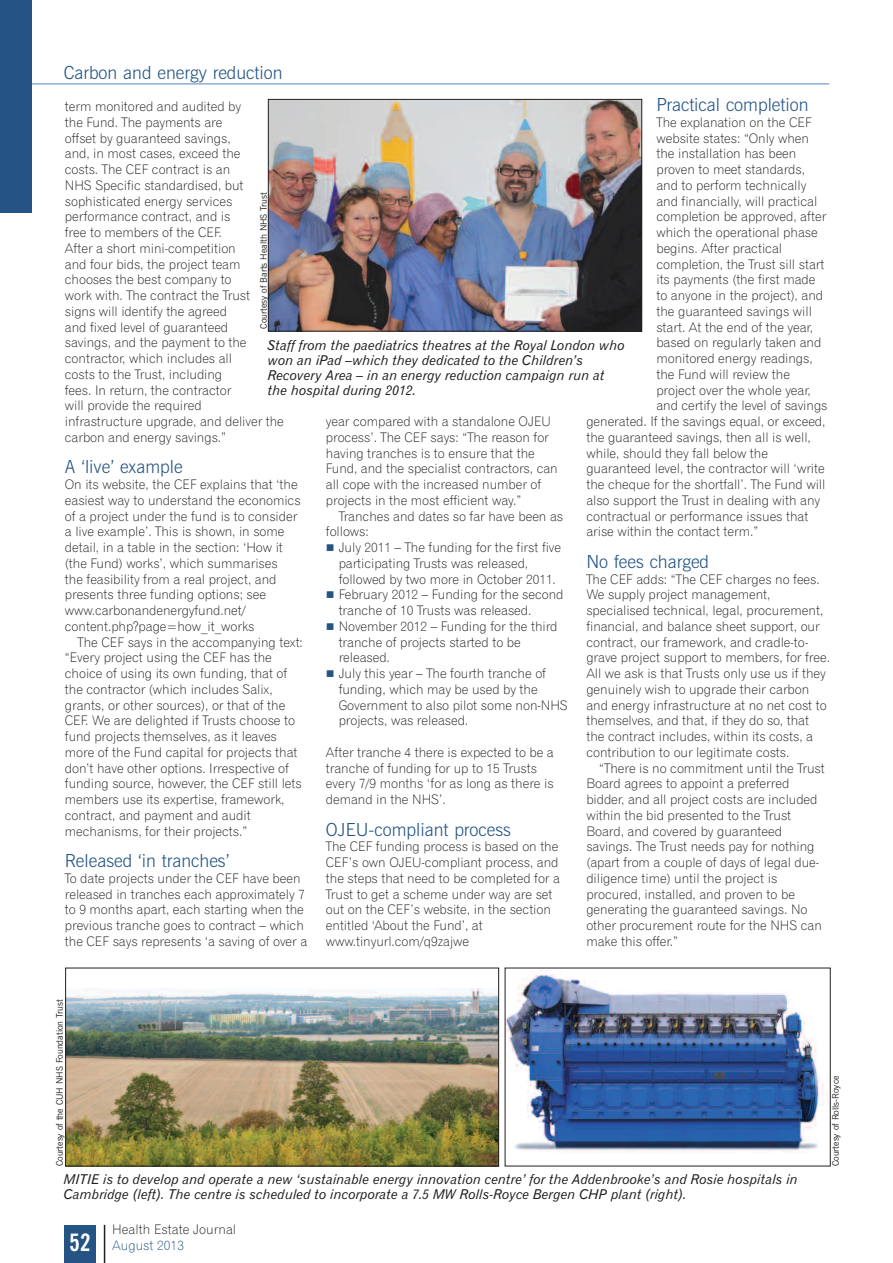
<style>
.page{position:relative;width:893px;height:1263px;background:#fff}
.page>*{position:absolute;margin:0;border:0;box-sizing:border-box;transform-origin:0 0}
.t1{font:700 condensed 24px "News Gothic BT";color:#fff}
.t2{font:300 18px "News Gothic BT";color:#235484}
.t3{font:13.5px/15px "Gothic 720 BT Italic B";color:#231f20}
.t4{font:13.2px/15.8px "Gothic 720 BT Light B";letter-spacing:-.005em;color:#231f20}
.t5{font:13.2px "Gothic 720 BT Light B";color:#235484}
.t6{font:9px "News Gothic BT";color:#231f20}
</style>
<div class="page">
<hr style="left:0;top:83px;width:829px;height:2px;background:#8eaed6">
<div style="left:0;top:0;width:32px;height:212px;background:#235484"></div>
<div style="left:64px;top:1225px;width:32px;height:38px;background:#235484"></div>
<hr style="left:104px;top:1225px;width:1px;height:38px;background:#231f20">
<img style="left:270px;top:101px;width:370px;height:228px">
<div style="left:268px;top:99px;width:374px;height:232px;border:1px solid #231f20"></div>
<img style="left:67px;top:989px;width:430px;height:175px">
<div style="left:65px;top:968px;width:434px;height:198px;border:1px solid #231f20"></div>
<img style="left:507px;top:970px;width:321px;height:182px">
<h2 class="t2" style="left:64px;top:66px;width:220px">Carbon and energy reduction</h2>
<h2 class="t2" style="left:656px;top:98px;width:154px">Practical completion</h2>
<p class="t4" style="left:656px;top:115px;width:157px">The explanation on the CEF</p>
<p class="t4" style="left:656px;top:131px;width:154px">website states: “Only when</p>
<p class="t4" style="left:656px;top:147px;width:141px">the installation has been</p>
<p class="t4" style="left:656px;top:163px;width:150px">proven to meet standards,</p>
<p class="t4" style="left:656px;top:178px;width:151px">and to perform technically</p>
<p class="t4" style="left:656px;top:194px;width:162px">and financially, will practical</p>
<p class="t4" style="left:656px;top:210px;width:171px">completion be approved, after</p>
<p class="t4" style="left:656px;top:226px;width:163px">which the operational phase</p>
<p class="t4" style="left:656px;top:241px;width:127px">begins. After practical</p>
<p class="t4" style="left:656px;top:257px;width:169px">completion, the Trust sill start</p>
<p class="t4" style="left:656px;top:273px;width:161px">its payments (the first made</p>
<p class="t4" style="left:656px;top:289px;width:168px">to anyone in the project), and</p>
<p class="t4" style="left:656px;top:304px;width:157px">the guaranteed savings will</p>
<p class="t4" style="left:656px;top:320px;width:158px">start. At the end of the year,</p>
<p class="t4" style="left:656px;top:336px;width:166px">based on regularly taken and</p>
<p class="t4" style="left:656px;top:352px;width:158px">monitored energy readings,</p>
<p class="t4" style="left:656px;top:367px;width:135px">the Fund will review the</p>
<p class="t4" style="left:656px;top:383px;width:156px">project over the whole year,</p>
<p class="t4" style="left:656px;top:399px;width:173px">and certify the level of savings</p>
<p class="t4" style="left:586px;top:415px;width:241px">generated. If the savings equal, or exceed,</p>
<p class="t4" style="left:586px;top:430px;width:226px">the guaranteed savings, then all is well,</p>
<p class="t4" style="left:586px;top:446px;width:183px">while, should they fall below the</p>
<p class="t4" style="left:586px;top:462px;width:240px">guaranteed level, the contractor will ‘write</p>
<p class="t4" style="left:586px;top:478px;width:241px">the cheque for the shortfall’. The Fund will</p>
<p class="t4" style="left:586px;top:493px;width:235px">also support the Trust in dealing with any</p>
<p class="t4" style="left:586px;top:509px;width:224px">contractual or performance issues that</p>
<p class="t4" style="left:586px;top:525px;width:173px">arise within the contact term.”</p>
<h2 class="t2" style="left:586px;top:555px;width:124px">No fees charged</h2>
<p class="t4" style="left:586px;top:572px;width:245px">The CEF adds: “The CEF charges no fees.<br>We supply project management, specialised technical, legal, procurement, financial, and balance sheet support, our contract, our framework, and cradle-to&shy;grave project support to members, for free.<br>All we ask is that Trusts only use us if they genuinely wish to upgrade their carbon and energy infrastructure at no net cost to themselves, and that, if they do so, that the contract includes, within its costs, a contribution to our legitimate costs.</p>
<p class="t4" style="left:586px;top:761px;width:240px;text-indent:13px">“There is no commitment until the Trust Board agrees to appoint a preferred bidder, and all project costs are included within the bid presented to the Trust Board, and covered by guaranteed savings. The Trust needs pay for nothing (apart from a couple of days of legal due&shy;diligence time) until the project is procured, installed, and proven to be generating the guaranteed savings. No other procurement route for the NHS can make this offer.”</p>
<p class="t4" style="left:65px;top:100px;width:221px">term monitored and audited by<br>the Fund. The payments are<br>offset by guaranteed savings,<br>and, in most cases, exceed the<br>costs. The CEF contract is an<br>NHS Specific standardised, but sophisticated energy services performance contract, and is<br>free to members of the CEF.<br>After a short mini-competition<br>and four bids, the project team chooses the best company to<br>work with. The contract the Trust<br>signs will identify the agreed<br>and fixed level of guaranteed<br>savings, and the payment to the contractor, which includes all<br>costs to the Trust, including<br>fees. In return, the contractor<br>will provide the required<br>infrastructure upgrade, and deliver the carbon and energy savings.”</p>
<h2 class="t2" style="left:65px;top:460px;width:119px">A ‘live’ example</h2>
<p class="t4" style="left:65px;top:478px;width:237px">On its website, the CEF explains that ‘the easiest way to understand the economics of a project under the fund is to consider a live example’. This is shown, in some detail, in a table in the section: ‘How it (the Fund) works’, which summarises<br>the feasibility from a real project, and presents three funding options; see www.carbonandenergyfund.net/ content.php?page=how_it_works</p>
<p class="t4" style="left:65px;top:635px;width:240px;text-indent:13px">The CEF says in the accompanying text: “Every project using the CEF has the choice of using its own funding, that of the contractor (which includes Salix, grants, or other sources), or that of the CEF. We are delighted if Trusts choose to fund projects themselves, as it leaves more of the Fund capital for projects that don’t have other options. Irrespective of funding source, however, the CEF still lets members use its expertise, framework, contract, and payment and audit mechanisms, for their projects.”</p>
<h2 class="t2" style="left:65px;top:854px;width:166px">Released ‘in tranches’</h2>
<p class="t4" style="left:65px;top:871px;width:244px">To date projects under the CEF have been released in tranches each approximately 7 to 9 months apart, each starting when the previous tranche goes to contract – which the CEF says represents ‘a saving of over a</p>
<p class="t6" style="left:260px;top:329px;width:138px;rotate:-90deg">Courtesy of Barts Health NHS Trust</p>
<p class="t3" style="left:268px;top:339px;width:358px">Staff from the paediatrics theatres at the Royal London who won an iPad –which they dedicated to the Children’s Recovery Area – in an energy reduction campaign run at the hospital during 2012.</p>
<p class="t4" style="left:326px;top:415px;width:233px">year compared with a standalone OJEU process’. The CEF says: “The reason for having tranches is to ensure that the Fund, and the specialist contractors, can all cope with the increased number of projects in the most efficient way.”</p>
<p class="t4" style="left:326px;top:509px;width:239px;text-indent:13px">Tranches and dates so far have been as follows:</p>
<p class="t4" style="left:339px;top:541px;width:231px">July 2011 – The funding for the first five participating Trusts was released, followed by two more in October 2011.<br>February 2012 – Funding for the second tranche of 10 Trusts was released.<br>November 2012 – Funding for the third tranche of projects started to be released.<br>July this year – The fourth tranche of funding, which may be used by the Government to also pilot some non-NHS projects, was released.</p>
<p class="t4" style="left:326px;top:745px;width:229px">After tranche 4 there is expected to be a tranche of funding for up to 15 Trusts every 7/9 months ‘for as long as there is demand in the NHS’.</p>
<h2 class="t2" style="left:326px;top:823px;width:187px">OJEU-compliant process</h2>
<p class="t4" style="left:326px;top:840px;width:236px">The CEF funding process is based on the CEF’s own OJEU-compliant process, and the steps that need to be completed for a Trust to get a scheme under way are set out on the CEF’s website, in the section entitled ‘About the Fund’, at www.tinyurl.com/q9zajwe</p>
<p class="t6" style="left:56px;top:1166px;width:168px;rotate:-90deg">Courtesy of the CUH NHS Foundation Trust</p>
<p class="t3" style="left:64px;top:1172px;width:736px">MITIE is to develop and operate a new ‘sustainable energy innovation centre’ for the Addenbrooke’s and Rosie hospitals in<br>Cambridge (left). The centre is scheduled to incorporate a 7.5 MW Rolls-Royce Bergen CHP plant (right).</p>
<h1 class="t1" style="left:70px;top:1233px;width:22px">52</h1>
<p class="t4" style="left:112px;top:1223px;width:125px">Health Estate Journal</p>
<p class="t5" style="left:112px;top:1240px;width:73px">August 2013</p>
<p class="t6" style="left:832px;top:1166px;width:92px;rotate:-90deg">Courtesy of Rolls-Royce</p>
</div>
